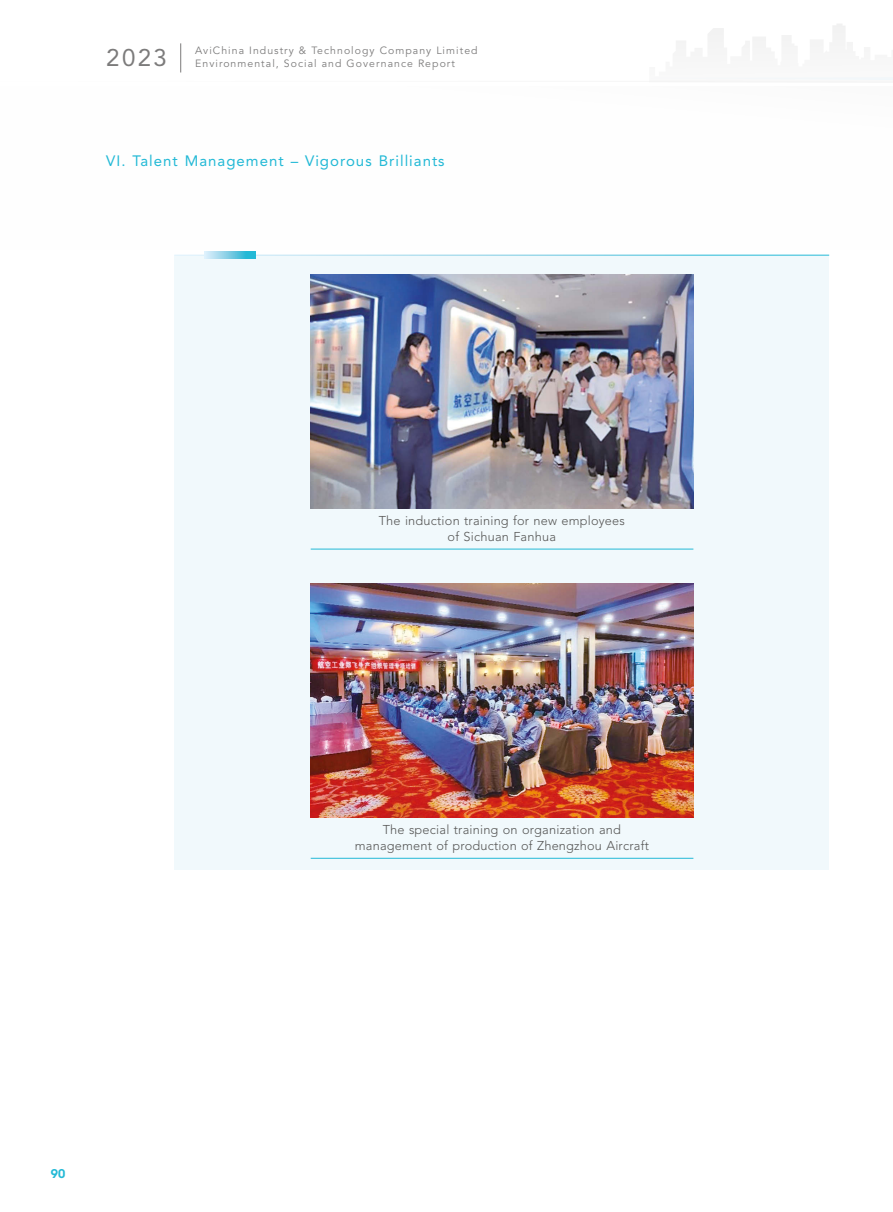
<style>
.page{position:relative;width:893px;height:1212px;background:#fff}
.page>*{position:absolute;margin:0;border:0;box-sizing:border-box;transform-origin:0 0}
.t1{font:24px "Avenir LT Std";color:#7c7b7b}
.t2{font:15px "Avenir LT Std";letter-spacing:.065em;color:#23b9d6}
.t3{font:300 12.75px/16.5px "Avenir LT Std";letter-spacing:.015em;color:#575756;text-align:center}
.t4{font:600 12px "ITC Avant Garde Std";color:#23b9d6}
.t5{font:10.5px "Avenir LT Std";letter-spacing:.1em;color:#7c7b7b}
</style>
<div class="page">
<svg style="left:180px;top:24px;width:713px;height:58px"></svg>
<div style="left:174px;top:255px;width:655px;height:614px;background:#f1f9fc"></div>
<img style="left:310px;top:274px;width:383px;height:234px">
<img style="left:310px;top:583px;width:383px;height:234px">
<hr style="left:311px;top:858px;width:382px;height:1px;background:#23b9d6">
<hr style="left:311px;top:549px;width:382px;height:1px;background:#23b9d6">
<hr style="left:174px;top:255px;width:655px;height:1px;background:#fff">
<svg style="left:204px;top:252px;width:51px;height:6px"></svg>
<p class="t5" style="left:195px;top:45px;width:284px">AviChina Industry &amp; Technology Company Limited</p>
<h1 class="t1" style="left:106px;top:44px;width:62px">2023</h1>
<p class="t5" style="left:195px;top:57px;width:261px">Environmental, Social and Governance Report</p>
<p class="t2" style="left:106px;top:152px;width:340px">VI. Talent Management – Vigorous Brilliants</p>
<p class="t4" style="left:51px;top:1166px;width:16px">90</p>
<p class="t3" style="left:379px;top:512px;width:248px">The induction training for new employees of Sichuan Fanhua</p>
<p class="t3" style="left:355px;top:821px;width:296px">The special training on organization and management of production of Zhengzhou Aircraft</p>
</div>
